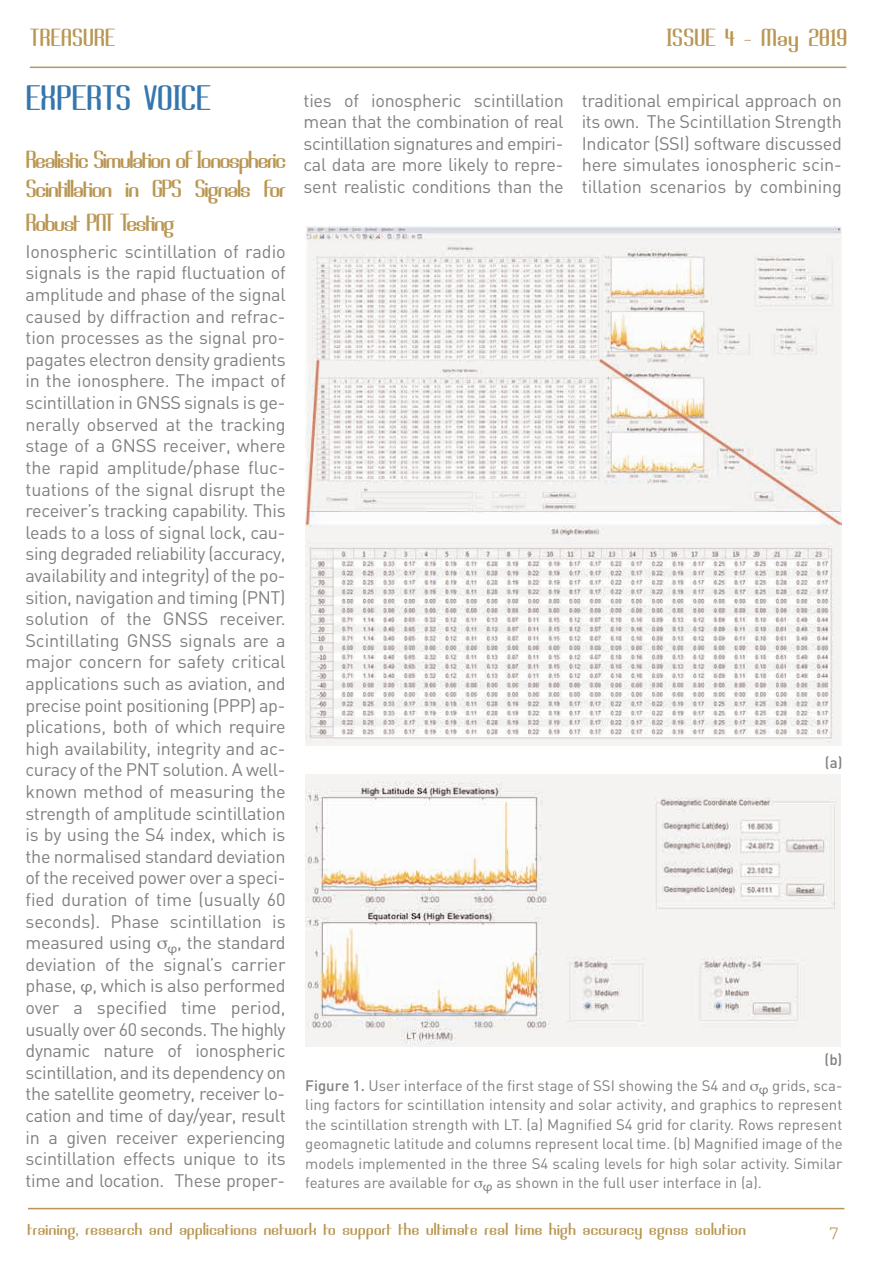
<style>
.page{position:relative;width:893px;height:1263px;background:#fff}
.page>*{position:absolute;margin:0;border:0;box-sizing:border-box;transform-origin:0 0}
.t1{font:30px "Brassiere";color:#3676ae}
.t2{font:21px/28.8px "Brassiere";letter-spacing:-.075em;color:#b99652}
.t3{font:21px "Brassiere";color:#b99652}
.t4{font:18px/21.6px "DIN";letter-spacing:-.015em;color:#808080;text-align:justify}
.t5{font:15px/19.5px "DIN";color:#808080;text-align:right}
.t6{font:15px "Brassiere";color:#b99652}
.t7{font:500 15px "DIN";color:#808080}
.s1{font-family:"Lucida Grande";font-size:15px}
.s2{font-weight:500}
</style>
<div class="page">
<hr style="left:30px;top:67px;width:816px;height:1px;background:#b99652">
<hr style="left:28px;top:1208px;width:816px;height:1px;background:#b99652">
<img style="left:305px;top:775px;width:535px;height:271px">
<img style="left:305px;top:227px;width:537px;height:518px">
<p class="t3" style="left:30px;top:23px;width:87px">TREASURE</p>
<p class="t3" style="left:666px;top:23px;width:182px">ISSUE 4 - May 2019</p>
<h1 class="t1" style="left:26px;top:77px;width:187px">EXPERTS VOICE</h1>
<p class="t2" style="left:26px;top:146px;width:262px">Realistic Simulation of Ionospheric<br>Scintillation in GPS Signals for</p>
<p class="t2" style="left:26px;top:209px;width:151px">Robust PNT Testing</p>
<p class="t4" style="left:26px;top:241px;width:262px">Ionospheric scintillation of radio signals is the rapid fluctuation of amplitude and phase of the signal caused by diffraction and refrac&shy;tion processes as the signal pro&shy;pagates electron density gradients in the ionosphere. The impact of scintillation in GNSS signals is ge&shy;nerally observed at the tracking stage of a GNSS receiver, where the rapid amplitude/phase fluc&shy;tuations of the signal disrupt the receiver’s tracking capability. This leads to a loss of signal lock, cau&shy;sing degraded reliability (accuracy, availability and integrity) of the po&shy;sition, navigation and timing (PNT) solution of the GNSS receiver.<br>Scintillating GNSS signals are a major concern for safety critical applications such as aviation, and precise point positioning (PPP) ap&shy;plications, both of which require high availability, integrity and ac&shy;curacy of the PNT solution. A well&shy;known method of measuring the strength of amplitude scintillation is by using the S4 index, which is the normalised standard deviation of the received power over a speci&shy;fied duration of time (usually 60 seconds). Phase scintillation is measured using <sub>φ</sub>, the standard deviation of the signal’s carrier phase, <span class="s1">φ</span>, which is also performed over a specified time period, usually over 60 seconds. The highly dynamic nature of ionospheric scintillation, and its dependency on the satellite geometry, receiver lo&shy;cation and time of day/year, result in a given receiver experiencing scintillation effects unique to its time and location. These proper-</p>
<p class="t4" style="left:304px;top:90px;width:262px">ties of ionospheric scintillation mean that the combination of real scintillation signatures and empiri&shy;cal data are more likely to repre&shy;sent realistic conditions than the</p>
<p class="t4" style="left:582px;top:90px;width:262px">traditional empirical approach on its own. The Scintillation Strength Indicator (SSI) software discussed here simulates ionospheric scin&shy;tillation scenarios by combining</p>
<p class="t7" style="left:825px;top:754px;width:19px">(a)</p>
<p class="t5" style="left:305px;top:1047px;width:539px;line-height:25.8px"><span class="s2">(b)<br>Figure 1.</span> User interface of the first stage of SSI showing the S4 and <sub>φ</sub> grids, sca-</p>
<p class="t5" style="left:305px;top:1095px;width:539px;text-align:justify">ling factors for scintillation intensity and solar activity, and graphics to represent the scintillation strength with LT. (a) Magnified S4 grid for clarity. Rows represent geomagnetic latitude and columns represent local time. (b) Magnified image of the models implemented in the three S4 scaling levels for high solar activity. Similar features are available for <sub>φ</sub> as shown in the full user interface in (a).</p>
<p class="t6" style="left:27px;top:1218px;width:720px">training, research and applications network to support the ultimate real time high accuracy egnss solution</p>
</div>
